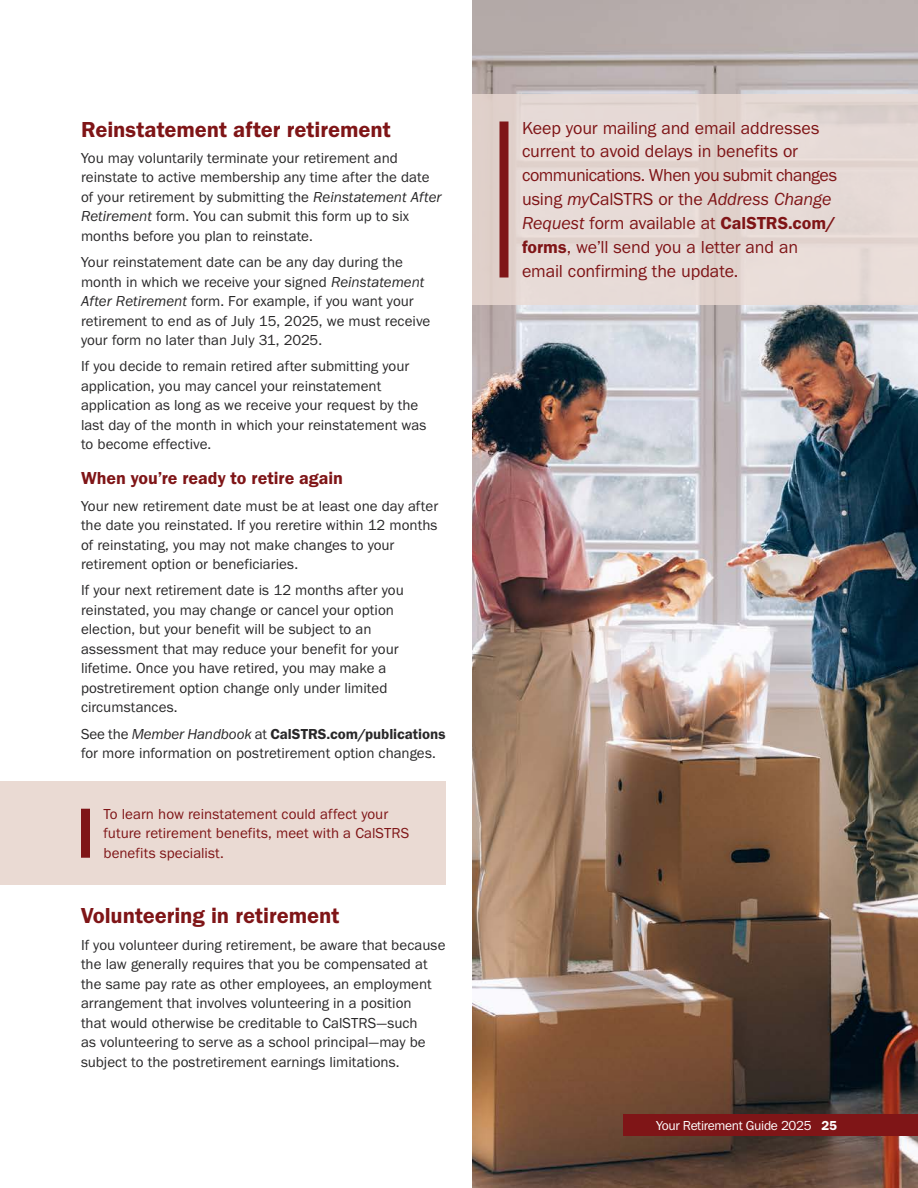
<style>
.page{position:relative;width:918px;height:1188px;background:#fff}
.page>*{position:absolute;margin:0;border:0;box-sizing:border-box;transform-origin:0 0}
.t1{font:22.5px "Franklin Gothic URW Dem";letter-spacing:-.005em;color:#7f1517}
.t2{font:18px/24px "Franklin Gothic URW Boo";letter-spacing:-.01em;color:#7f1517}
.t3{font:18px "Franklin Gothic URW Dem";letter-spacing:-.005em;color:#7f1517}
.t4{font:15px/19.5px "Franklin Gothic URW Boo";color:#292829}
.t5{font:15px/19.5px "Franklin Gothic URW Boo";color:#7f1517}
.t6{font:13.5px "Franklin Gothic URW Boo";letter-spacing:-.025em;color:#fff}
.s1{font-family:"Franklin Gothic URW Boo Ita"}
.s2{font-family:"Franklin Gothic URW Dem"}
</style>
<div class="page">
<div style="left:0;top:782px;width:446px;height:103px;background:#eadad3"></div>
<div style="left:81px;top:809px;width:9px;height:49px;background:#7f1517"></div>
<img style="left:472px;top:0;width:446px;height:1188px">
<div style="left:472px;top:94px;width:446px;height:211px;background:#eadad3"></div>
<div style="left:500px;top:122px;width:8px;height:156px;background:#7f1517"></div>
<div style="left:624px;top:1114px;width:294px;height:22px;background:#7f1517"></div>
<h3 class="t1" style="left:81px;top:115px;width:311px">Reinstatement after retirement</h3>
<p class="t4" style="left:81px;top:148px;width:362px">You may voluntarily terminate your retirement and reinstate to active membership any time after the date of your retirement by submitting the <span class="s1">Reinstatement After Retirement</span> form. You can submit this form up to six months before you plan to reinstate.</p>
<p class="t4" style="left:81px;top:252px;width:351px">Your reinstatement date can be any day during the month in which we receive your signed <span class="s1">Reinstatement After Retirement</span> form. For example, if you want your retirement to end as of July 15, 2025, we must receive your form no later than July 31, 2025.</p>
<p class="t4" style="left:81px;top:356px;width:347px">If you decide to remain retired after submitting your application, you may cancel your reinstatement application as long as we receive your request by the last day of the month in which your reinstatement was to become effective.</p>
<h4 class="t3" style="left:81px;top:467px;width:264px">When you’re ready to retire again</h4>
<p class="t4" style="left:81px;top:496px;width:359px">Your new retirement date must be at least one day after the date you reinstated. If you reretire within 12 months of reinstating, you may not make changes to your retirement option or beneficiaries.</p>
<p class="t4" style="left:81px;top:580px;width:324px">If your next retirement date is 12 months after you reinstated, you may change or cancel your option election, but your benefit will be subject to an assessment that may reduce your benefit for your lifetime. Once you have retired, you may make a postretirement option change only under limited circumstances.</p>
<p class="t4" style="left:81px;top:724px;width:366px">See the <span class="s1">Member Handbook</span> at <span class="s2">CalSTRS.com/publications </span>for more information on postretirement option changes.</p>
<p class="t5" style="left:104px;top:804px;width:307px">To learn how reinstatement could affect your future retirement benefits, meet with a CalSTRS benefits specialist.</p>
<h3 class="t1" style="left:81px;top:902px;width:260px">Volunteering in retirement</h3>
<p class="t4" style="left:81px;top:934px;width:366px">If you volunteer during retirement, be aware that because the law generally requires that you be compensated at the same pay rate as other employees, an employment arrangement that involves volunteering in a position<br>that would otherwise be creditable to CalSTRS—such<br>as volunteering to serve as a school principal—may be subject to the postretirement earnings limitations.</p>
<p class="t2" style="left:522px;top:115px;width:317px">Keep your mailing and email addresses current to avoid delays in benefits or communications. When you submit changes using <span class="s1">my</span>CalSTRS or the <span class="s1">Address Change Request</span> form available at <span class="s2">CalSTRS.com/ forms</span>, we’ll send you a letter and an email confirming the update.</p>
<p class="t6" style="left:656px;top:1117px;width:182px">Your Retirement Guide 2025 <span class="s2">25</span></p>
</div>
